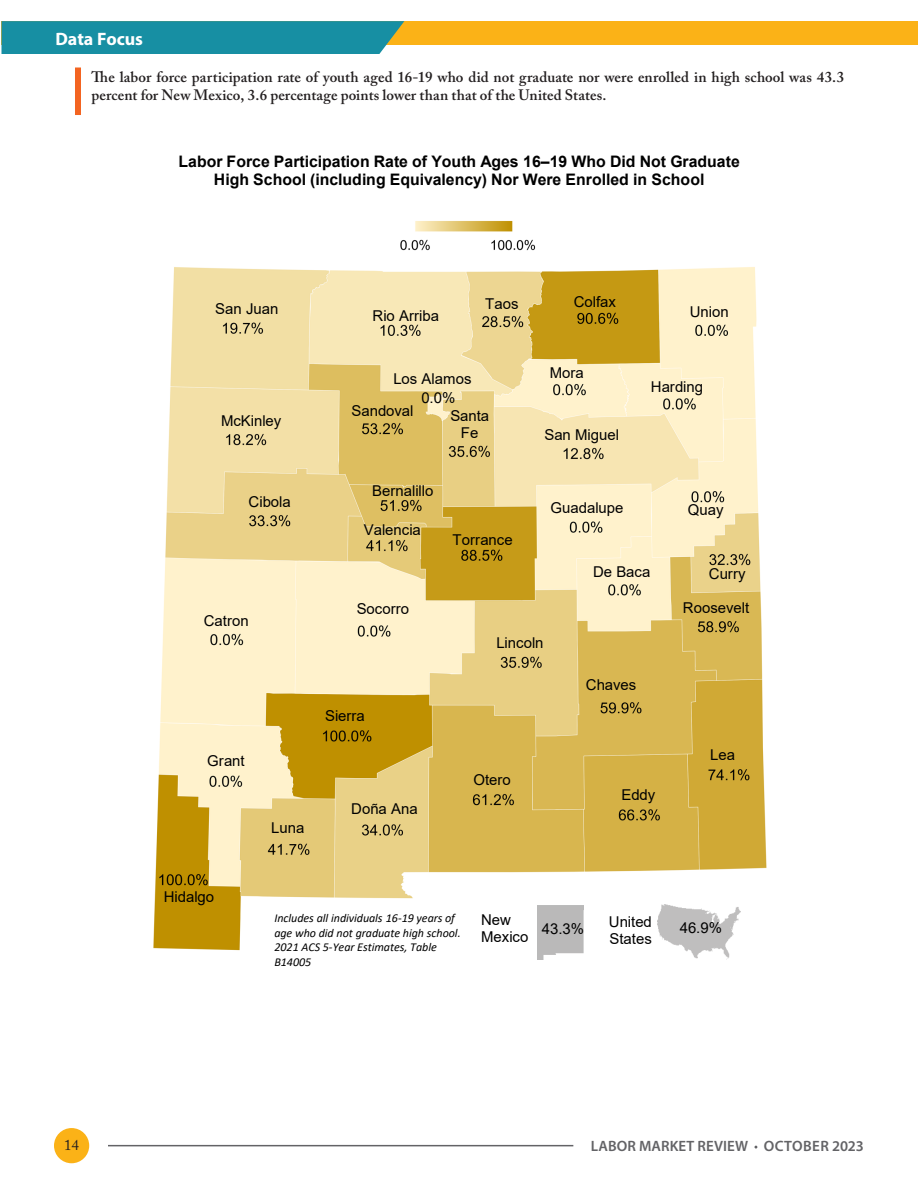
<style>
.page{position:relative;width:918px;height:1188px;background:#fff}
.page>*{position:absolute;margin:0;border:0;box-sizing:border-box;transform-origin:0 0}
.AEA_-_WIA_Sub_Areas{font:700 18px "Myriad Pro";letter-spacing:-.005em;color:#fff}
.t1{font:700 15.9px/18.1px "Arial";color:#000;text-align:center}
.t2{font:15px/17.2px "Arial";color:#000}
.LMR-Body{font:600 15px/18px "Adobe Caslon Pro";letter-spacing:.005em;color:#231f20}
.t3{font:600 15px "Myriad Pro";letter-spacing:.01em;color:#636366}
.t4{font:15px "Adobe Caslon Pro";color:#231f20}
.t5{font:italic 12px/14.7px "Calibri";letter-spacing:-.005em;color:#000}
</style>
<div class="page">
<div style="left:2px;top:21px;width:916px;height:24px;background:#fbb217"></div>
<div style="left:2px;top:21px;width:402px;height:33px;background:#178fa3"></div>
<div style="left:54px;top:1128px;width:35px;height:35px;background:#fbb217;border-radius:50%"></div>
<hr style="left:108px;top:1145px;width:465px;height:1px;background:#636366">
<div style="left:75px;top:68px;width:6px;height:47px;background:#f36421"></div>
<img style="left:153px;top:221px;width:614px;height:737px">
<div style="left:699px;top:890px;width:123px;height:75px;background:#fff"></div>
<div style="left:264px;top:905px;width:221px;height:78px;background:#fff"></div>
<img style="left:658px;top:905px;width:83px;height:55px">
<img style="left:538px;top:906px;width:45px;height:54px">
<p class="AEA_-_WIA_Sub_Areas" style="left:56px;top:27px;width:89px">Data Focus</p>
<p class="LMR-Body" style="left:91px;top:68px;width:754px">The labor force participation rate of youth aged 16-19 who did not graduate nor were enrolled in high school was 43.3 percent for New Mexico, 3.6 percentage points lower than that of the United States.</p>
<p class="t1" style="left:179px;top:152px;width:563px">Labor Force Participation Rate of Youth Ages 16–19 Who Did Not Graduate<br>High School (including Equivalency) Nor Were Enrolled in School</p>
<p class="t2" style="left:215px;top:300px;width:65px">San Juan</p>
<p class="t2" style="left:221px;top:412px;width:62px">McKinley</p>
<p class="t2" style="left:249px;top:493px;width:44px">Cibola</p>
<p class="t2" style="left:204px;top:612px;width:46px">Catron</p>
<p class="t2" style="left:207px;top:752px;width:39px">Grant</p>
<p class="t2" style="left:271px;top:819px;width:35px">Luna</p>
<p class="t2" style="left:373px;top:307px;width:68px">Rio Arriba</p>
<p class="t2" style="left:485px;top:295px;width:35px">Taos</p>
<p class="t2" style="left:574px;top:293px;width:44px">Colfax</p>
<p class="t2" style="left:393px;top:370px;width:80px">Los Alamos</p>
<p class="t2" style="left:550px;top:364px;width:36px">Mora</p>
<p class="t2" style="left:352px;top:402px;width:63px">Sandoval</p>
<p class="t2" style="left:421px;top:389px;width:35px">0.0%</p>
<p class="t2" style="left:450px;top:407px;width:40px;text-align:center">Santa<br>Fe</p>
<p class="t2" style="left:372px;top:482px;width:63px">Bernalillo</p>
<p class="t2" style="left:364px;top:521px;width:59px">Valencia</p>
<p class="t2" style="left:453px;top:531px;width:62px">Torrance</p>
<p class="t2" style="left:544px;top:426px;width:76px">San Miguel</p>
<p class="t2" style="left:551px;top:499px;width:74px">Guadalupe</p>
<p class="t2" style="left:690px;top:303px;width:40px">Union</p>
<p class="t2" style="left:651px;top:378px;width:54px">Harding</p>
<p class="t2" style="left:688px;top:501px;width:37px">Quay</p>
<p class="t2" style="left:357px;top:600px;width:54px">Socorro</p>
<p class="t2" style="left:325px;top:707px;width:41px">Sierra</p>
<p class="t2" style="left:351px;top:800px;width:68px">Doña Ana</p>
<p class="t2" style="left:496px;top:634px;width:49px">Lincoln</p>
<p class="t2" style="left:473px;top:771px;width:39px">Otero</p>
<p class="t2" style="left:593px;top:563px;width:59px">De Baca</p>
<p class="t2" style="left:586px;top:676px;width:52px">Chaves</p>
<p class="t2" style="left:621px;top:786px;width:35px">Eddy</p>
<p class="t2" style="left:709px;top:565px;width:38px">Curry</p>
<p class="t2" style="left:683px;top:599px;width:68px">Roosevelt</p>
<p class="t2" style="left:710px;top:746px;width:26px">Lea</p>
<p class="t2" style="left:164px;top:888px;width:52px">Hidalgo</p>
<p class="t5" style="left:274px;top:910px;width:188px">Includes all individuals 16-19 years of age who did not graduate high school.<br>2021 ACS 5-Year Estimates, Table<br>B14005</p>
<p class="t2" style="left:609px;top:913px;width:45px">United<br>States</p>
<p class="t2" style="left:680px;top:919px;width:44px">46.9%</p>
<p class="t2" style="left:481px;top:911px;width:49px">New<br>Mexico</p>
<p class="t2" style="left:542px;top:920px;width:44px">43.3%</p>
<p class="t4" style="left:64px;top:1136px;width:16px">14</p>
<p class="t3" style="left:591px;top:1137px;width:275px">LABOR MARKET REVIEW OCTOBER 2023</p>
</div>
